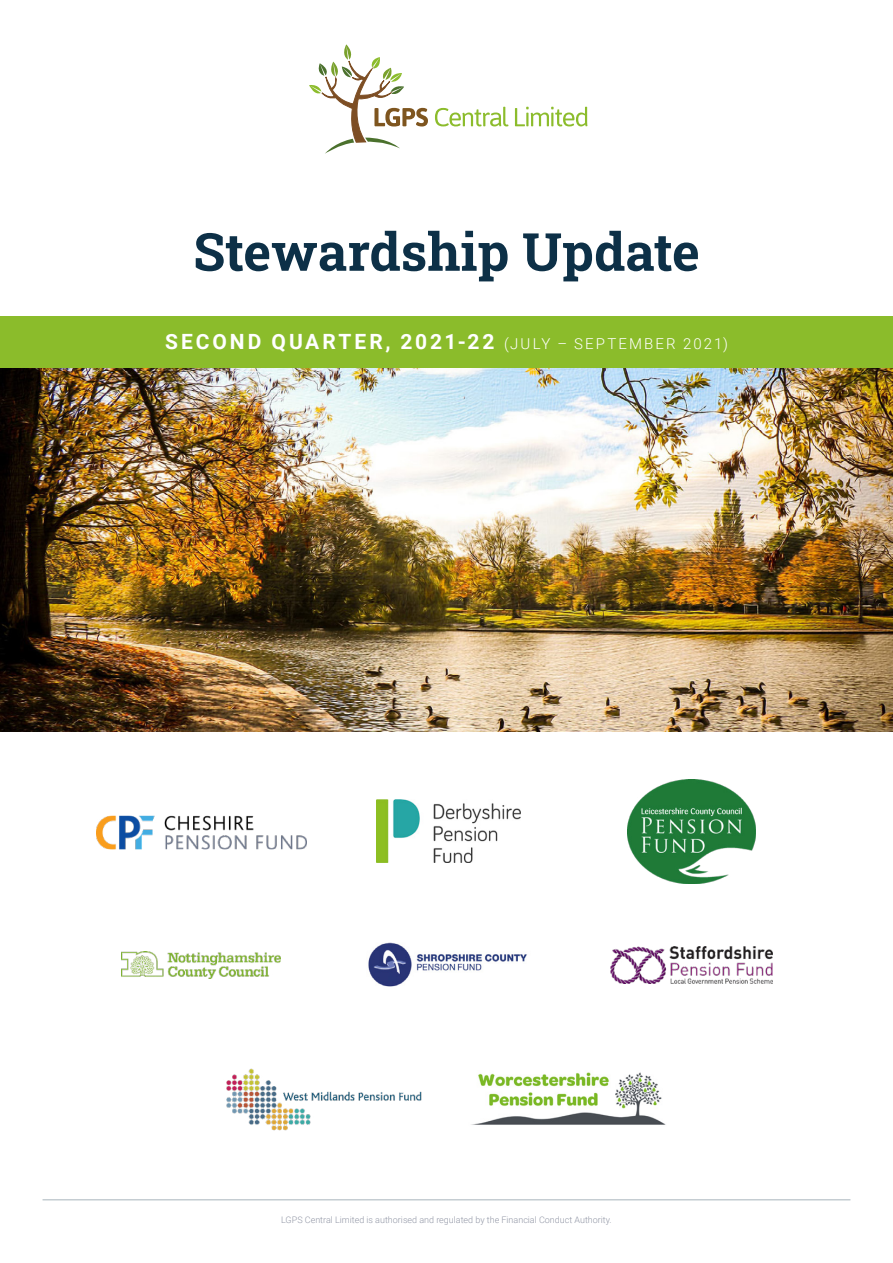
<style>
.page{position:relative;width:893px;height:1263px;background:#fff}
.page>*{position:absolute;margin:0;border:0;box-sizing:border-box;transform-origin:0 0}
.t1{font:700 52.5px "Roboto Slab";color:#0d3047}
.t2{font:700 21px "Roboto";letter-spacing:.135em;color:#fff}
.t3{font:300 9px "Roboto";color:#9196a5}
.s1{font-weight:300;font-size:15px}
</style>
<div class="page">
<svg style="left:435px;top:107px;width:73px;height:19px"></svg>
<svg style="left:515px;top:107px;width:72px;height:19px"></svg>
<svg style="left:309px;top:44px;width:119px;height:110px"></svg>
<hr style="left:43px;top:1199px;width:807px;height:1px;background:#0d3047">
<img style="left:0;top:367px;width:893px;height:364px">
<div style="left:0;top:316px;width:893px;height:51px;background:#8bbc2b"></div>
<img style="left:97px;top:815px;width:209px;height:35px">
<img style="left:377px;top:800px;width:144px;height:63px">
<img style="left:628px;top:779px;width:128px;height:104px">
<img style="left:122px;top:951px;width:159px;height:27px">
<img style="left:368px;top:942px;width:159px;height:45px">
<img style="left:611px;top:946px;width:161px;height:37px">
<img style="left:226px;top:1068px;width:196px;height:63px">
<img style="left:471px;top:1072px;width:195px;height:53px">
<h1 class="t1" style="left:193px;top:216px;width:508px">Stewardship Update</h1>
<h2 class="t2" style="left:165px;top:326px;width:564px">SECOND QUARTER, 2021-22 <span class="s1">(JULY – SEPTEMBER 2021)</span></h2>
<p class="t3" style="left:281px;top:1213px;width:332px">LGPS Central Limited is authorised and regulated by the Financial Conduct Authority.</p>
</div>
